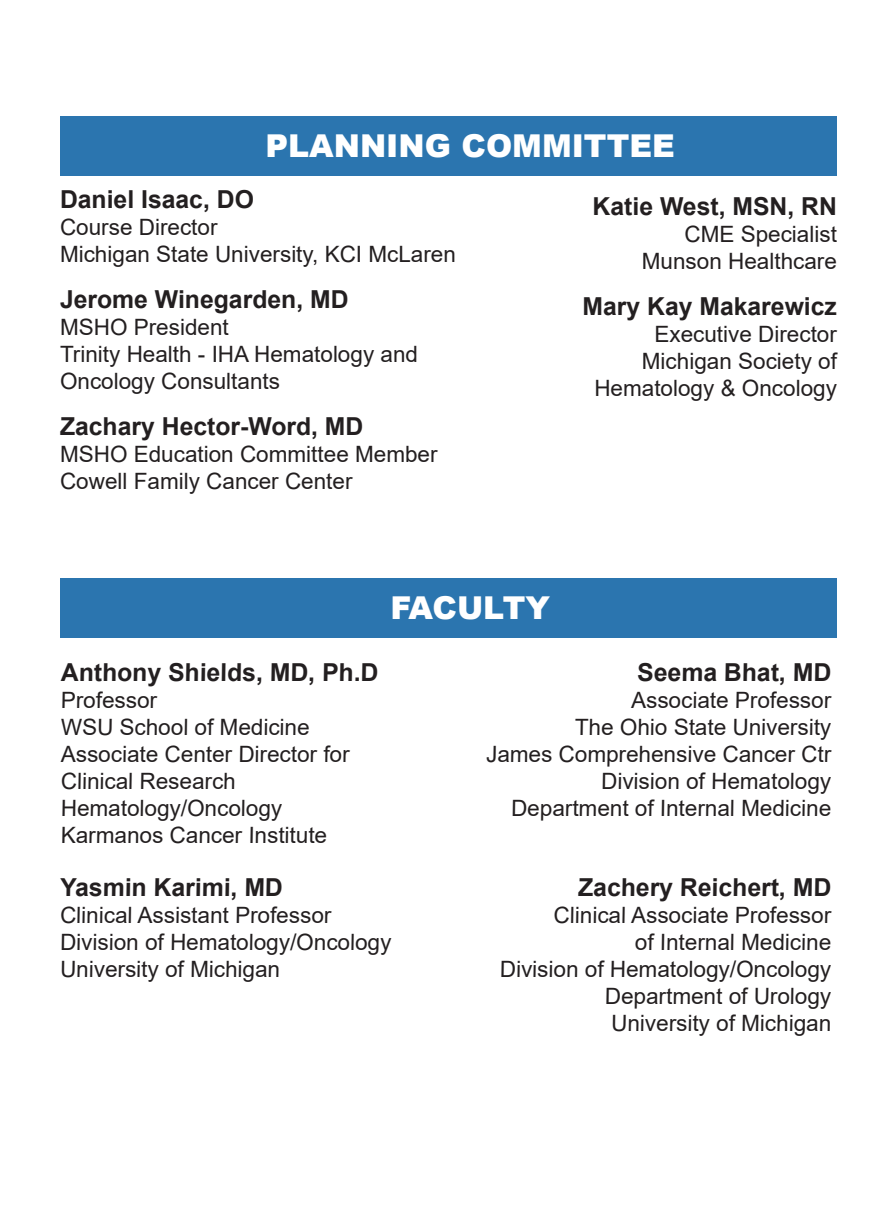
<style>
.page{position:relative;width:891px;height:1215px;background:#fff}
.page>*{position:absolute;margin:0;border:0;box-sizing:border-box;transform-origin:0 0}
.t1{font:900 31.5px "Arial";color:#fff}
.t2{font:700 24.75px "Arial";color:#231f20}
.t3{font:22.5px/27px "Arial";color:#231f20;text-align:right}
</style>
<div class="page">
<div style="left:60px;top:117px;width:776px;height:59px;background:#2b75af"></div>
<div style="left:60px;top:578px;width:776px;height:60px;background:#2b75af"></div>
<p class="t1" style="left:266px;top:123px;width:411px">PLANNING COMMITTEE</p>
<p class="t2" style="left:60px;top:182px;width:195px">Daniel Isaac, DO</p>
<p class="t3" style="left:60px;top:213px;width:159px">Course Director</p>
<p class="t3" style="left:60px;top:240px;width:397px">Michigan State University, KCI McLaren</p>
<p class="t2" style="left:60px;top:282px;width:290px">Jerome Winegarden, MD</p>
<p class="t3" style="left:60px;top:313px;width:170px">MSHO President</p>
<p class="t3" style="left:60px;top:340px;width:360px">Trinity Health - IHA Hematology and</p>
<p class="t3" style="left:60px;top:367px;width:222px">Oncology Consultants</p>
<p class="t2" style="left:60px;top:409px;width:305px">Zachary Hector-Word, MD</p>
<p class="t3" style="left:60px;top:440px;width:379px">MSHO Education Committee Member</p>
<p class="t3" style="left:60px;top:467px;width:294px">Cowell Family Cancer Center</p>
<p class="t2" style="left:593px;top:189px;width:246px">Katie West, MSN, RN</p>
<p class="t3" style="left:684px;top:221px;width:154px">CME Specialist</p>
<p class="t3" style="left:642px;top:248px;width:197px">Munson Healthcare</p>
<p class="t2" style="left:582px;top:289px;width:256px">Mary Kay Makarewicz</p>
<p class="t3" style="left:654px;top:321px;width:184px">Executive Director</p>
<p class="t3" style="left:594px;top:348px;width:244px">Michigan Society of<br>Hematology &amp; Oncology</p>
<p class="t1" style="left:391px;top:585px;width:161px">FACULTY</p>
<p class="t2" style="left:61px;top:655px;width:320px">Anthony Shields, MD, Ph.D</p>
<p class="t3" style="left:61px;top:687px;width:98px">Professor</p>
<p class="t3" style="left:61px;top:714px;width:290px;text-align:left">WSU School of Medicine<br>Associate Center Director for<br>Clinical Research<br>Hematology/Oncology</p>
<p class="t3" style="left:61px;top:822px;width:268px">Karmanos Cancer Institute</p>
<p class="t2" style="left:60px;top:870px;width:225px">Yasmin Karimi, MD</p>
<p class="t3" style="left:60px;top:901px;width:333px;text-align:left">Clinical Assistant Professor<br>Division of Hematology/Oncology</p>
<p class="t3" style="left:60px;top:955px;width:222px">University of Michigan</p>
<p class="t2" style="left:637px;top:655px;width:196px">Seema Bhat, MD</p>
<p class="t3" style="left:575px;top:687px;width:258px">Associate Professor<br>The Ohio State University</p>
<p class="t3" style="left:486px;top:741px;width:347px">James Comprehensive Cancer Ctr</p>
<p class="t3" style="left:511px;top:768px;width:322px">Division of Hematology<br>Department of Internal Medicine</p>
<p class="t2" style="left:578px;top:870px;width:255px">Zachery Reichert, MD</p>
<p class="t3" style="left:554px;top:901px;width:280px">Clinical Associate Professor of Internal Medicine</p>
<p class="t3" style="left:500px;top:955px;width:333px">Division of Hematology/Oncology</p>
<p class="t3" style="left:605px;top:982px;width:228px">Department of Urology</p>
<p class="t3" style="left:611px;top:1009px;width:222px">University of Michigan</p>
</div>
